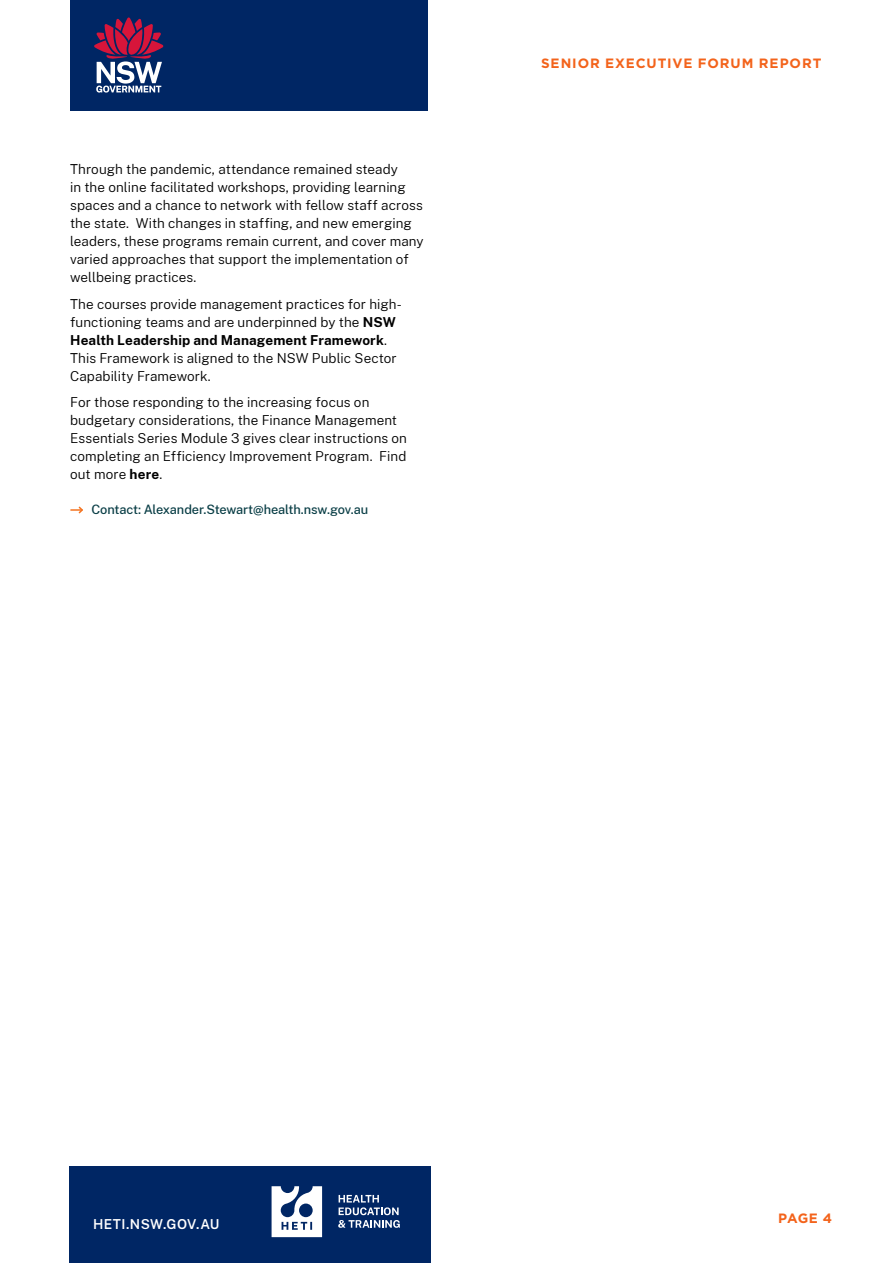
<style>
.page{position:relative;width:893px;height:1263px;background:#fff}
.page>*{position:absolute;margin:0;border:0;box-sizing:border-box;transform-origin:0 0}
.t1{font:300 13.5px/18px "Public Sans";letter-spacing:.005em;color:#000}
.t2{font:700 13.5px "Gotham";letter-spacing:.065em;color:#f3631b}
.t3{font:600 13.5px "Public Sans";letter-spacing:.025em;color:#fff}
.t4{font:500 12.75px "Public Sans";letter-spacing:-.01em;color:#0b3f47}
.s1{font-weight:700}
</style>
<div class="page">
<div style="left:70px;top:0;width:357px;height:111px;background:#002664"></div>
<div style="left:70px;top:1166px;width:361px;height:97px;background:#002664"></div>
<svg style="left:94px;top:18px;width:69px;height:75px"></svg>
<svg style="left:338px;top:1195px;width:62px;height:33px"></svg>
<svg style="left:272px;top:1186px;width:50px;height:51px"></svg>
<svg style="left:71px;top:506px;width:12px;height:8px"></svg>
<p class="t1" style="left:70px;top:160px;width:355px">Through the pandemic, attendance remained steady<br>in the online facilitated workshops, providing learning spaces and a chance to network with fellow staff across the state. With changes in staffing, and new emerging leaders, these programs remain current, and cover many varied approaches that support the implementation of wellbeing practices.</p>
<p class="t1" style="left:70px;top:294px;width:333px">The courses provide management practices for high&shy;functioning teams and are underpinned by the <span class="s1">NSW Health Leadership and Management Framework</span>.<br>This Framework is aligned to the NSW Public Sector Capability Framework.</p>
<p class="t1" style="left:70px;top:393px;width:338px">For those responding to the increasing focus on budgetary considerations, the Finance Management Essentials Series Module 3 gives clear instructions on completing an Efficiency Improvement Program. Find out more <span class="s1">here</span>.</p>
<p class="t4" style="left:91px;top:501px;width:278px">Contact: Alexander.Stewart@health.nsw.gov.au</p>
<p class="t2" style="left:541px;top:54px;width:282px">SENIOR EXECUTIVE FORUM REPORT</p>
<p class="t3" style="left:93px;top:1215px;width:128px">HETI.NSW.GOV.AU</p>
<p class="t2" style="left:778px;top:1209px;width:55px">PAGE 4</p>
</div>
